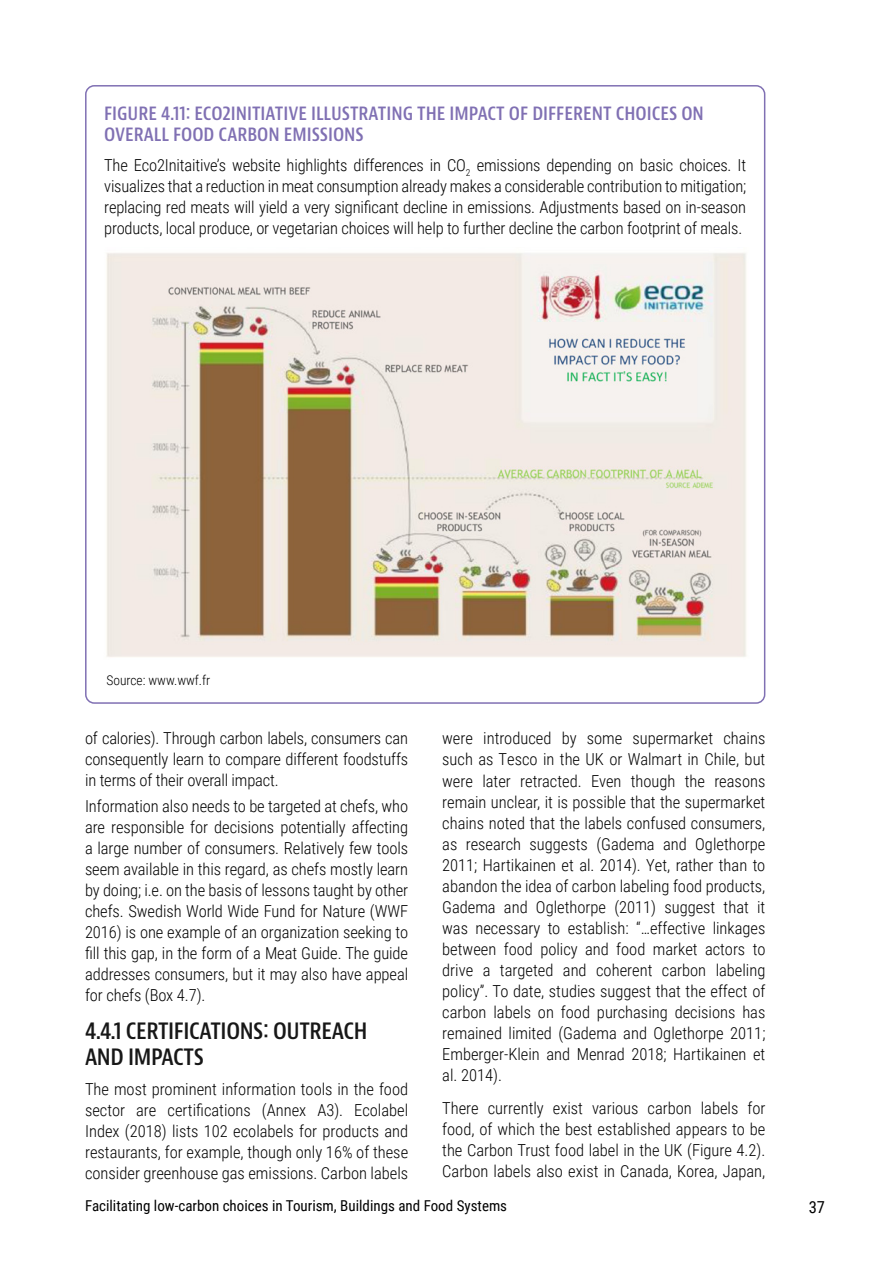
<style>
.page{position:relative;width:893px;height:1263px;background:#fff}
.page>*{position:absolute;margin:0;border:0;box-sizing:border-box;transform-origin:0 0}
.t1{font:600 condensed 24px/26px "Bernino Sans";letter-spacing:-.015em;color:#171717}
.t2{font:600 condensed 19.5px/21px "Bernino Sans";color:#8070b3}
.t3{font:300 16.5px/21px "Roboto Condensed";letter-spacing:-.005em;color:#000;text-align:justify}
.t4{font:16.5px "Roboto Condensed";color:#000}
.t5{font:15px "Roboto Condensed";color:#000}
.t6{font:300 13.5px "Roboto Condensed";color:#000}
</style>
<div class="page">
<img style="left:106px;top:253px;width:641px;height:404px">
<p class="t2" style="left:104px;top:103px;width:601px">FIGURE 4.11: ECO2INITIATIVE ILLUSTRATING THE IMPACT OF DIFFERENT CHOICES ON<br>OVERALL FOOD CARBON EMISSIONS</p>
<p class="t3" style="left:104px;top:154px;width:643px">The Eco2Initaitive’s website highlights differences in CO<sub>2</sub> emissions depending on basic choices. It visualizes that a reduction in meat consumption already makes a considerable contribution to mitigation; replacing red meats will yield a very significant decline in emissions. Adjustments based on in-season products, local produce, or vegetarian choices will help to further decline the carbon footprint of meals.</p>
<p class="t6" style="left:106px;top:670px;width:105px">Source: www.wwf.fr</p>
<p class="t3" style="left:85px;top:727px;width:325px">of calories). Through carbon labels, consumers can consequently learn to compare different foodstuffs in terms of their overall impact.</p>
<p class="t3" style="left:85px;top:795px;width:325px">Information also needs to be targeted at chefs, who are responsible for decisions potentially affecting a large number of consumers. Relatively few tools seem available in this regard, as chefs mostly learn by doing; i.e. on the basis of lessons taught by other chefs. Swedish World Wide Fund for Nature (WWF 2016) is one example of an organization seeking to fill this gap, in the form of a Meat Guide. The guide addresses consumers, but it may also have appeal for chefs (Box 4.7).</p>
<h1 class="t1" style="left:85px;top:1018px;width:284px">4.4.1 CERTIFICATIONS: OUTREACH<br>AND IMPACTS</h1>
<p class="t3" style="left:85px;top:1078px;width:325px">The most prominent information tools in the food sector are certifications (Annex A3). Ecolabel Index (2018) lists 102 ecolabels for products and restaurants, for example, though only 16% of these consider greenhouse gas emissions. Carbon labels</p>
<p class="t3" style="left:442px;top:727px;width:325px">were introduced by some supermarket chains such as Tesco in the UK or Walmart in Chile, but were later retracted. Even though the reasons remain unclear, it is possible that the supermarket chains noted that the labels confused consumers, as research suggests (Gadema and Oglethorpe 2011; Hartikainen et al. 2014). Yet, rather than to abandon the idea of carbon labeling food products, Gadema and Oglethorpe (2011) suggest that it was necessary to establish: “…effective linkages between food policy and food market actors to drive a targeted and coherent carbon labeling policy”. To date, studies suggest that the effect of carbon labels on food purchasing decisions has remained limited (Gadema and Oglethorpe 2011; Emberger-Klein and Menrad 2018; Hartikainen et al. 2014).</p>
<p class="t3" style="left:442px;top:1097px;width:325px">There currently exist various carbon labels for food, of which the best established appears to be the Carbon Trust food label in the UK (Figure 4.2).<br>Carbon labels also exist in Canada, Korea, Japan,</p>
<p class="t5" style="left:85px;top:1195px;width:424px">Facilitating low-carbon choices in Tourism, Buildings and Food Systems</p>
<p class="t4" style="left:809px;top:1195px;width:18px">37</p>
</div>
